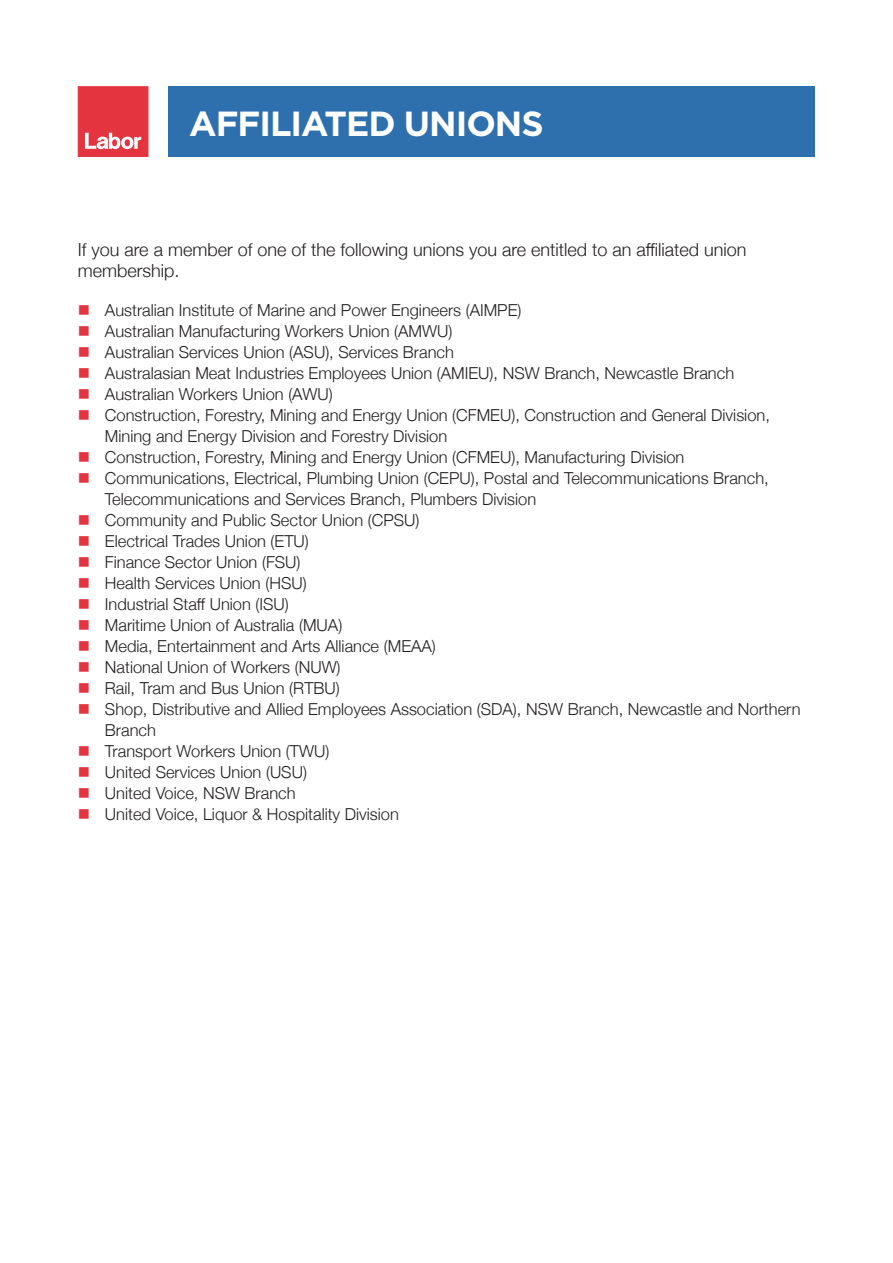
<style>
.page{position:relative;width:893px;height:1263px;background:#fff}
.page>*{position:absolute;margin:0;border:0;box-sizing:border-box;transform-origin:0 0}
.t1{font:700 34.8px "Gotham";letter-spacing:-.03em;color:#fff}
.t2{font:300 18px/21.6px "Helvetica Neue";color:#231f20}
.t3{font:300 16.5px/21px "Helvetica Neue";color:#231f20}
.s1{color:#e4343f}
</style>
<div class="page">
<div style="left:169px;top:86px;width:646px;height:71px;background:#2d70ad"></div>
<div style="left:78px;top:86px;width:70px;height:71px;background:#e4343f;border:1px solid #e4343f"></div>
<svg style="left:85px;top:133px;width:56px;height:16px"></svg>
<h1 class="t1" style="left:189px;top:100px;width:356px">AFFILIATED UNIONS</h1>
<p class="t2" style="left:78px;top:237px;width:670px">If you are a member of one of the following unions you are entitled to an affiliated union membership.</p>
<p class="t3" style="left:78px;top:299px;width:445px"><span class="s1">■</span> Australian Institute of Marine and Power Engineers (AIMPE)</p>
<p class="t3" style="left:78px;top:320px;width:376px"><span class="s1">■</span> Australian Manufacturing Workers Union (AMWU)</p>
<p class="t3" style="left:78px;top:341px;width:378px"><span class="s1">■</span> Australian Services Union (ASU), Services Branch</p>
<p class="t3" style="left:78px;top:362px;width:658px"><span class="s1">■</span> Australasian Meat Industries Employees Union (AMIEU), NSW Branch, Newcastle Branch</p>
<p class="t3" style="left:78px;top:383px;width:256px"><span class="s1">■</span> Australian Workers Union (AWU)</p>
<p class="t3" style="left:105px;top:404px;width:666px;text-indent:-27px"><span class="s1">■</span> Construction, Forestry, Mining and Energy Union (CFMEU), Construction and General Division,<br>Mining and Energy Division and Forestry Division</p>
<p class="t3" style="left:78px;top:446px;width:608px"><span class="s1">■</span> Construction, Forestry, Mining and Energy Union (CFMEU), Manufacturing Division</p>
<p class="t3" style="left:105px;top:467px;width:665px;text-indent:-27px"><span class="s1">■</span> Communications, Electrical, Plumbing Union (CEPU), Postal and Telecommunications Branch,<br>Telecommunications and Services Branch, Plumbers Division</p>
<p class="t3" style="left:78px;top:509px;width:343px"><span class="s1">■</span> Community and Public Sector Union (CPSU)</p>
<p class="t3" style="left:78px;top:530px;width:232px"><span class="s1">■</span> Electrical Trades Union (ETU)</p>
<p class="t3" style="left:78px;top:551px;width:224px"><span class="s1">■</span> Finance Sector Union (FSU)</p>
<p class="t3" style="left:78px;top:572px;width:230px"><span class="s1">■</span> Health Services Union (HSU)</p>
<p class="t3" style="left:78px;top:593px;width:212px"><span class="s1">■</span> Industrial Staff Union (ISU)</p>
<p class="t3" style="left:78px;top:614px;width:266px"><span class="s1">■</span> Maritime Union of Australia (MUA)</p>
<p class="t3" style="left:78px;top:635px;width:359px"><span class="s1">■</span> Media, Entertainment and Arts Alliance (MEAA)</p>
<p class="t3" style="left:78px;top:656px;width:264px"><span class="s1">■</span> National Union of Workers (NUW)</p>
<p class="t3" style="left:78px;top:677px;width:263px"><span class="s1">■</span> Rail, Tram and Bus Union (RTBU)</p>
<p class="t3" style="left:105px;top:698px;width:697px;text-indent:-27px"><span class="s1">■</span> Shop, Distributive and Allied Employees Association (SDA), NSW Branch, Newcastle and Northern<br>Branch</p>
<p class="t3" style="left:78px;top:740px;width:253px"><span class="s1">■</span> Transport Workers Union (TWU)</p>
<p class="t3" style="left:78px;top:761px;width:231px"><span class="s1">■</span> United Services Union (USU)</p>
<p class="t3" style="left:78px;top:782px;width:219px"><span class="s1">■</span> United Voice, NSW Branch</p>
<p class="t3" style="left:78px;top:803px;width:322px"><span class="s1">■</span> United Voice, Liquor &amp; Hospitality Division</p>
</div>
